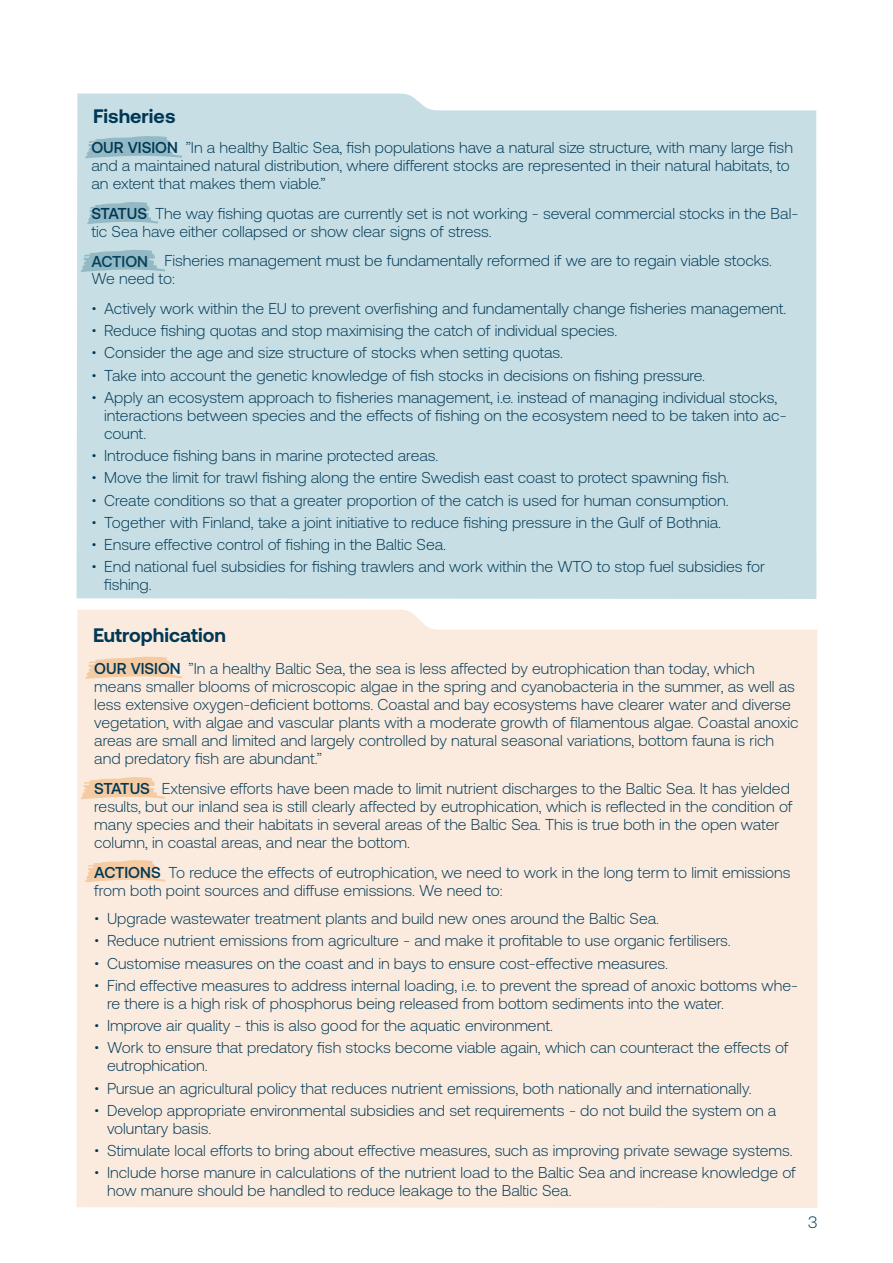
<style>
.page{position:relative;width:893px;height:1263px;background:#fff}
.page>*{position:absolute;margin:0;border:0;box-sizing:border-box;transform-origin:0 0}
.t1{font:19.5px "Aeonik Variable";color:#013856}
.t2{font:16.5px "Aeonik Variable";color:#013856}
.t3{font:15.75px/18px "Aeonik Variable";color:#013856}
</style>
<div class="page">
<div style="left:77px;top:94px;width:739px;height:505px;background:#c6dee4"></div>
<svg style="left:86px;top:201px;width:73px;height:23px;background:#a3c5ce"></svg>
<svg style="left:84px;top:135px;width:99px;height:23px;background:#a3c4ce"></svg>
<div style="left:77px;top:610px;width:740px;height:598px;background:#faebde"></div>
<svg style="left:79px;top:249px;width:87px;height:23px;background:#a3c5ce"></svg>
<p class="t1" style="left:93px;top:105px;width:84px">Fisheries</p>
<p class="t3" style="left:91px;top:139px;width:703px">OUR VISION ”In a healthy Baltic Sea, fish populations have a natural size structure, with many large fish and a maintained natural distribution, where different stocks are represented in their natural habitats, to an extent that makes them viable.”</p>
<p class="t3" style="left:91px;top:205px;width:708px">STATUS The way fishing quotas are currently set is not working - several commercial stocks in the Bal&shy;tic Sea have either collapsed or show clear signs of stress.</p>
<p class="t3" style="left:91px;top:251px;width:682px">ACTION Fisheries management must be fundamentally reformed if we are to regain viable stocks.<br>We need to:</p>
<p class="t3" style="left:91px;top:299px;width:697px">• Actively work within the EU to prevent overfishing and fundamentally change fisheries management.</p>
<p class="t3" style="left:91px;top:321px;width:528px">• Reduce fishing quotas and stop maximising the catch of individual species.</p>
<p class="t3" style="left:91px;top:344px;width:473px">• Consider the age and size structure of stocks when setting quotas.</p>
<p class="t3" style="left:91px;top:366px;width:615px">• Take into account the genetic knowledge of fish stocks in decisions on fishing pressure.</p>
<p class="t3" style="left:104px;top:388px;width:684px;text-indent:-13px">• Apply an ecosystem approach to fisheries management, i.e. instead of managing individual stocks, interactions between species and the effects of fishing on the ecosystem need to be taken into ac&shy;count.</p>
<p class="t3" style="left:91px;top:446px;width:348px">• Introduce fishing bans in marine protected areas.</p>
<p class="t3" style="left:91px;top:469px;width:639px">• Move the limit for trawl fishing along the entire Swedish east coast to protect spawning fish.</p>
<p class="t3" style="left:91px;top:491px;width:639px">• Create conditions so that a greater proportion of the catch is used for human consumption.</p>
<p class="t3" style="left:91px;top:513px;width:631px">• Together with Finland, take a joint initiative to reduce fishing pressure in the Gulf of Bothnia.</p>
<p class="t3" style="left:91px;top:535px;width:356px">• Ensure effective control of fishing in the Baltic Sea.</p>
<p class="t3" style="left:104px;top:558px;width:662px;text-indent:-13px">• End national fuel subsidies for fishing trawlers and work within the WTO to stop fuel subsidies for fishing.</p>
<p class="t1" style="left:93px;top:625px;width:134px">Eutrophication</p>
<p class="t3" style="left:94px;top:659px;width:706px">OUR VISION ”In a healthy Baltic Sea, the sea is less affected by eutrophication than today, which means smaller blooms of microscopic algae in the spring and cyanobacteria in the summer, as well as less extensive oxygen-deficient bottoms. Coastal and bay ecosystems have clearer water and diverse vegetation, with algae and vascular plants with a moderate growth of filamentous algae. Coastal anoxic areas are small and limited and largely controlled by natural seasonal variations, bottom fauna is rich and predatory fish are abundant.”</p>
<p class="t3" style="left:94px;top:779px;width:700px">STATUS Extensive efforts have been made to limit nutrient discharges to the Baltic Sea. It has yielded results, but our inland sea is still clearly affected by eutrophication, which is reflected in the condition of many species and their habitats in several areas of the Baltic Sea. This is true both in the open water column, in coastal areas, and near the bottom.</p>
<p class="t3" style="left:94px;top:863px;width:698px">ACTIONS To reduce the effects of eutrophication, we need to work in the long term to limit emissions from both point sources and diffuse emissions. We need to:</p>
<p class="t3" style="left:94px;top:909px;width:566px">• Upgrade wastewater treatment plants and build new ones around the Baltic Sea.</p>
<p class="t3" style="left:94px;top:932px;width:638px">• Reduce nutrient emissions from agriculture - and make it profitable to use organic fertilisers.</p>
<p class="t3" style="left:94px;top:954px;width:575px">• Customise measures on the coast and in bays to ensure cost-effective measures.</p>
<p class="t3" style="left:107px;top:976px;width:692px;text-indent:-13px">• Find effective measures to address internal loading, i.e. to prevent the spread of anoxic bottoms whe&shy;re there is a high risk of phosphorus being released from bottom sediments into the water.</p>
<p class="t3" style="left:94px;top:1016px;width:460px">• Improve air quality - this is also good for the aquatic environment.</p>
<p class="t3" style="left:107px;top:1039px;width:683px;text-indent:-13px">• Work to ensure that predatory fish stocks become viable again, which can counteract the effects of eutrophication.</p>
<p class="t3" style="left:94px;top:1079px;width:659px">• Pursue an agricultural policy that reduces nutrient emissions, both nationally and internationally.</p>
<p class="t3" style="left:107px;top:1101px;width:671px;text-indent:-13px">• Develop appropriate environmental subsidies and set requirements - do not build the system on a voluntary basis.</p>
<p class="t3" style="left:94px;top:1141px;width:700px">• Stimulate local efforts to bring about effective measures, such as improving private sewage systems.</p>
<p class="t3" style="left:107px;top:1164px;width:690px;text-indent:-13px">• Include horse manure in calculations of the nutrient load to the Baltic Sea and increase knowledge of how manure should be handled to reduce leakage to the Baltic Sea.</p>
<p class="t2" style="left:808px;top:1213px;width:11px">3</p>
</div>
